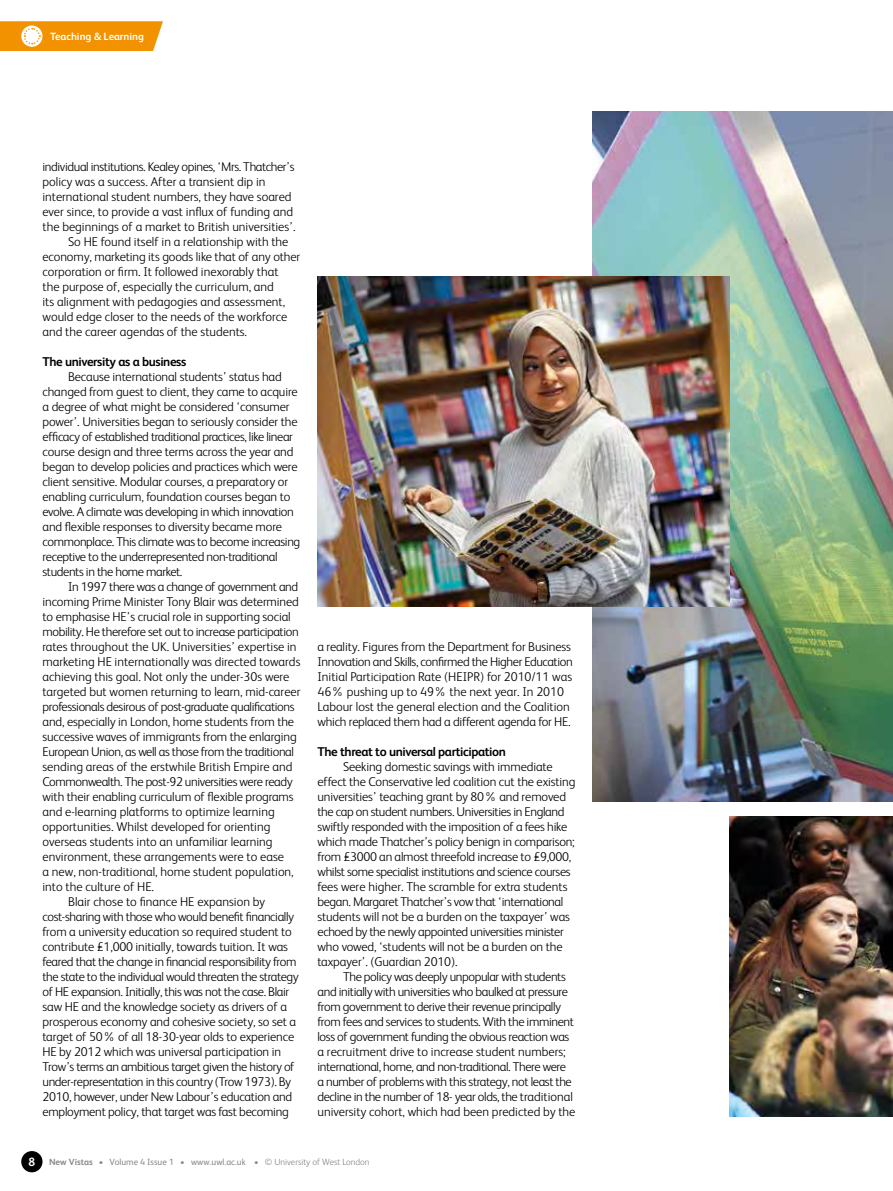
<style>
.page{position:relative;width:893px;height:1191px;background:#fff}
.page>*{position:absolute;margin:0;border:0;box-sizing:border-box;transform-origin:0 0}
.t1{font:300 12.75px/15px "FS Albert";letter-spacing:-.01em;color:#000}
.t2{font:300 12.75px/15px "FS Albert";letter-spacing:-.03em;color:#000}
.t3{font:700 12.75px "FS Albert";letter-spacing:-.03em;color:#000}
.t4{font:700 12px "FS Albert";color:#fff}
.t5{font:700 10.5px "FS Albert";color:#fff}
.t6{font:300 9px "FS Albert";color:#878787}
.s1{font-weight:700}
.s2{font-weight:400}
</style>
<div class="page">
<div style="left:21px;top:1151px;width:22px;height:21px;background:#000;border-radius:50%"></div>
<img style="left:592px;top:111px;width:301px;height:690px">
<img style="left:317px;top:276px;width:413px;height:330px">
<img style="left:730px;top:816px;width:163px;height:300px">
<svg style="left:0;top:21px;width:163px;height:30px;background:#f49d1a"></svg>
<p class="t5" style="left:50px;top:29px;width:95px">Teaching &amp; Learning</p>
<p class="t2" style="left:43px;top:159px;width:254px">individual institutions. Kealey opines, ‘Mrs. Thatcher’s</p>
<p class="t1" style="left:43px;top:174px;width:224px">policy was a success. After a transient dip in</p>
<p class="t1" style="left:43px;top:189px;width:251px">international student numbers, they have soared</p>
<p class="t1" style="left:43px;top:204px;width:252px">ever since, to provide a vast influx of funding and</p>
<p class="t1" style="left:43px;top:219px;width:255px">the beginnings of a market to British universities’.</p>
<p class="t1" style="left:68px;top:234px;width:222px">So HE found itself in a relationship with the</p>
<p class="t1" style="left:43px;top:249px;width:259px">economy, marketing its goods like that of any other</p>
<p class="t1" style="left:43px;top:264px;width:238px">corporation or firm. It followed inexorably that</p>
<p class="t1" style="left:43px;top:279px;width:233px">the purpose of, especially the curriculum, and</p>
<p class="t1" style="left:43px;top:294px;width:244px">its alignment with pedagogies and assessment,</p>
<p class="t1" style="left:43px;top:309px;width:246px">would edge closer to the needs of the workforce</p>
<p class="t1" style="left:43px;top:323px;width:206px">and the career agendas of the students.</p>
<p class="t3" style="left:43px;top:353px;width:145px">The university as a business</p>
<p class="t1" style="left:43px;top:368px;width:259px;text-indent:26px">Because international students’ status had changed from guest to client, they came to acquire a degree of what might be considered ‘consumer power’. Universities began to seriously consider the efficacy of established traditional practices, like linear course design and three terms across the year and began to develop policies and practices which were client sensitive. Modular courses, a preparatory or enabling curriculum, foundation courses began to evolve. A climate was developing in which innovation and flexible responses to diversity became more commonplace. This climate was to become increasing receptive to the underrepresented non-traditional students in the home market.</p>
<p class="t2" style="left:68px;top:578px;width:232px">In 1997 there was a change of government and</p>
<p class="t1" style="left:43px;top:593px;width:258px">incoming Prime Minister Tony Blair was determined</p>
<p class="t1" style="left:43px;top:608px;width:250px">to emphasise HE’s crucial role in supporting social</p>
<p class="t2" style="left:43px;top:623px;width:258px">mobility. He therefore set out to increase participation</p>
<p class="t1" style="left:43px;top:638px;width:256px">rates throughout the UK. Universities’ expertise in</p>
<p class="t1" style="left:43px;top:653px;width:259px">marketing HE internationally was directed towards</p>
<p class="t1" style="left:43px;top:668px;width:248px">achieving this goal. Not only the under-30s were</p>
<p class="t1" style="left:43px;top:683px;width:259px">targeted but women returning to learn, mid-career</p>
<p class="t2" style="left:43px;top:698px;width:254px">professionals desirous of post-graduate qualifications</p>
<p class="t1" style="left:43px;top:713px;width:253px">and, especially in London, home students from the</p>
<p class="t1" style="left:43px;top:728px;width:256px">successive waves of immigrants from the enlarging</p>
<p class="t2" style="left:43px;top:743px;width:253px">European Union, as well as those from the traditional</p>
<p class="t1" style="left:43px;top:758px;width:251px">sending areas of the erstwhile British Empire and</p>
<p class="t2" style="left:43px;top:773px;width:252px">Commonwealth. The post-92 universities were ready</p>
<p class="t1" style="left:43px;top:788px;width:253px">with their enabling curriculum of flexible programs</p>
<p class="t1" style="left:43px;top:803px;width:234px">and e-learning platforms to optimize learning</p>
<p class="t1" style="left:43px;top:818px;width:229px">opportunities. Whilst developed for orienting</p>
<p class="t1" style="left:43px;top:833px;width:232px">overseas students into an unfamiliar learning</p>
<p class="t1" style="left:43px;top:848px;width:243px">environment, these arrangements were to ease</p>
<p class="t1" style="left:43px;top:863px;width:253px">a new, non-traditional, home student population,</p>
<p class="t1" style="left:43px;top:878px;width:113px">into the culture of HE.</p>
<p class="t1" style="left:68px;top:893px;width:199px">Blair chose to finance HE expansion by</p>
<p class="t2" style="left:43px;top:908px;width:253px">cost-sharing with those who would benefit financially</p>
<p class="t1" style="left:43px;top:923px;width:251px">from a university education so required student to</p>
<p class="t1" style="left:43px;top:938px;width:247px">contribute £1,000 initially, towards tuition. It was</p>
<p class="t2" style="left:43px;top:953px;width:256px">feared that the change in financial responsibility from</p>
<p class="t2" style="left:43px;top:968px;width:258px">the state to the individual would threaten the strategy</p>
<p class="t2" style="left:43px;top:983px;width:248px">of HE expansion. Initially, this was not the case. Blair</p>
<p class="t1" style="left:43px;top:998px;width:246px">saw HE and the knowledge society as drivers of a</p>
<p class="t1" style="left:43px;top:1013px;width:255px">prosperous economy and cohesive society, so set a</p>
<p class="t1" style="left:43px;top:1028px;width:253px">target of 50% of all 18-30-year olds to experience</p>
<p class="t1" style="left:43px;top:1043px;width:240px">HE by 2012 which was universal participation in</p>
<p class="t2" style="left:43px;top:1058px;width:254px">Trow’s terms an ambitious target given the history of</p>
<p class="t2" style="left:43px;top:1073px;width:250px">under-representation in this country (Trow 1973). By</p>
<p class="t1" style="left:43px;top:1088px;width:251px">2010, however, under New Labour’s education and</p>
<p class="t1" style="left:43px;top:1103px;width:248px">employment policy, that target was fast becoming</p>
<p class="t1" style="left:317px;top:639px;width:257px">a reality. Figures from the Department for Business Innovation and Skills, confirmed the Higher Education Initial Participation Rate (HEIPR) for 2010/11 was 46% pushing up to 49% the next year. In 2010<br>Labour lost the general election and the Coalition which replaced them had a different agenda for HE.</p>
<p class="t3" style="left:317px;top:743px;width:190px">The threat to universal participation</p>
<p class="t1" style="left:317px;top:759px;width:259px;text-indent:26px">Seeking domestic savings with immediate effect the Conservative led coalition cut the existing universities’ teaching grant by 80% and removed the cap on student numbers. Universities in England swiftly responded with the imposition of a fees hike which made Thatcher’s policy benign in comparison; from £3000 an almost threefold increase to £9,000, whilst some specialist institutions and science courses fees were higher. The scramble for extra students began. Margaret Thatcher’s vow that ‘international students will not be a burden on the taxpayer’ was echoed by the newly appointed universities minister who vowed, ‘students will not be a burden on the taxpayer’. (Guardian 2010).</p>
<p class="t2" style="left:317px;top:968px;width:259px;text-indent:26px">The policy was deeply unpopular with students and initially with universities who baulked at pressure from government to derive their revenue principally from fees and services to students. With the imminent loss of government funding the obvious reaction was a recruitment drive to increase student numbers; international, home, and non-traditional. There were a number of problems with this strategy, not least the decline in the number of 18- year olds, the traditional university cohort, which had been predicted by the</p>
<p class="t4" style="left:29px;top:1154px;width:8px">8</p>
<p class="t6" style="left:49px;top:1156px;width:322px"><span class="s1">New Vistas</span> • <span class="s2">Volume 4 Issue 1</span> • <span class="s2">www.uwl.ac.uk</span> • © University of West London</p>
</div>
